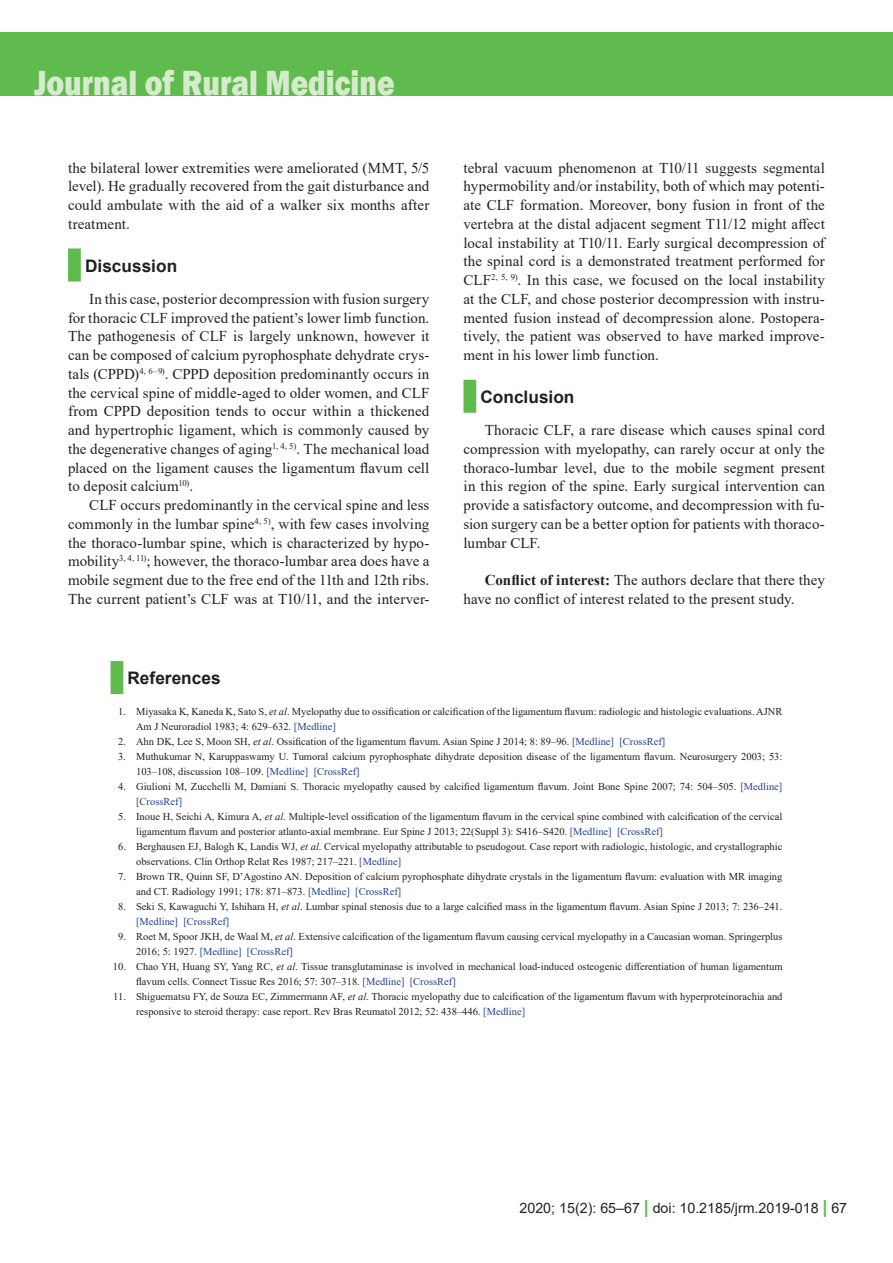
<style>
.page{position:relative;width:893px;height:1263px;background:#fff}
.page>*{position:absolute;margin:0;border:0;box-sizing:border-box;transform-origin:0 0}
.t1{font:800 36px "Franklin Gothic";color:#d6eacc;scale:.83 1}
.t2{font:700 17.25px "Arial";color:#231f20}
.t3{font:15px/18.8px "Times New Roman";letter-spacing:.005em;color:#231f20;text-align:justify}
.t4{font:14.25px "Arial";color:#231f20}
.t5{font:10.5px/15px "Times New Roman";color:#231f20}
.s1{font-weight:700}
.s2{font-style:italic}
.s3{color:#253f8e}
.s4{font-weight:700;font-size:18px;color:#5fbb4e}
</style>
<div class="page">
<div style="left:0;top:32px;width:893px;height:64px;background:#5fbb4e"></div>
<div style="left:68px;top:248px;width:13px;height:33px;background:#5fbb4e"></div>
<div style="left:463px;top:380px;width:13px;height:33px;background:#5fbb4e"></div>
<div style="left:111px;top:661px;width:12px;height:33px;background:#5fbb4e"></div>
<h1 class="t1" style="left:34px;top:59px;width:436px">Journal of Rural Medicine</h1>
<p class="t3" style="left:68px;top:158px;width:363px">the bilateral lower extremities were ameliorated (MMT, 5/5 level). He gradually recovered from the gait disturbance and could ambulate with the aid of a walker six months after treatment.</p>
<p class="t2" style="left:85px;top:253px;width:94px">Discussion</p>
<p class="t3" style="left:68px;top:289px;width:363px;text-indent:21px">In this case, posterior decompression with fusion surgery for thoracic CLF improved the patient’s lower limb function.<br>The pathogenesis of CLF is largely unknown, however it can be composed of calcium pyrophosphate dehydrate crys&shy;tals (CPPD)<sup>4,</sup> <sup>6–9)</sup>. CPPD deposition predominantly occurs in the cervical spine of middle-aged to older women, and CLF from CPPD deposition tends to occur within a thickened and hypertrophic ligament, which is commonly caused by the degenerative changes of aging<sup>1,</sup> <sup>4,</sup> <sup>5)</sup>. The mechanical load placed on the ligament causes the ligamentum flavum cell to deposit calcium<sup>10)</sup>.</p>
<p class="t3" style="left:68px;top:495px;width:363px;text-indent:21px">CLF occurs predominantly in the cervical spine and less commonly in the lumbar spine<sup>4,</sup> <sup>5)</sup>, with few cases involving the thoraco-lumbar spine, which is characterized by hypo&shy;mobility<sup>3,</sup> <sup>4,</sup> <sup>11)</sup>; however, the thoraco-lumbar area does have a mobile segment due to the free end of the 11th and 12th ribs.<br>The current patient’s CLF was at T10/11, and the interver-</p>
<p class="t3" style="left:463px;top:158px;width:363px">tebral vacuum phenomenon at T10/11 suggests segmental hypermobility and/or instability, both of which may potenti&shy;ate CLF formation. Moreover, bony fusion in front of the vertebra at the distal adjacent segment T11/12 might affect local instability at T10/11. Early surgical decompression of the spinal cord is a demonstrated treatment performed for CLF<sup>2,</sup> <sup>5,</sup> <sup>9)</sup>. In this case, we focused on the local instability at the CLF, and chose posterior decompression with instru&shy;mented fusion instead of decompression alone. Postopera&shy;tively, the patient was observed to have marked improve&shy;ment in his lower limb function.</p>
<p class="t2" style="left:480px;top:385px;width:95px">Conclusion</p>
<p class="t3" style="left:463px;top:420px;width:363px;text-indent:21px">Thoracic CLF, a rare disease which causes spinal cord compression with myelopathy, can rarely occur at only the thoraco-lumbar level, due to the mobile segment present in this region of the spine. Early surgical intervention can provide a satisfactory outcome, and decompression with fu&shy;sion surgery can be a better option for patients with thoraco&shy;lumbar CLF.</p>
<p class="t3" style="left:463px;top:570px;width:363px;text-indent:21px"><span class="s1">Conflict of interest:</span> The authors declare that there they have no conflict of interest related to the present study.</p>
<p class="t2" style="left:128px;top:666px;width:95px">References</p>
<p class="t5" style="left:136px;top:703px;width:648px;text-indent:-18px">1. Miyasaka K, Kaneda K, Sato S, <span class="s2">et al</span>. Myelopathy due to ossification or calcification of the ligamentum flavum: radiologic and histologic evaluations. AJNR<br>Am J Neuroradiol 1983; 4: 629–632. <span class="s3">[Medline]</span></p>
<p class="t5" style="left:118px;top:733px;width:549px">2. Ahn DK, Lee S, Moon SH, <span class="s2">et al</span>. Ossification of the ligamentum flavum. Asian Spine J 2014; 8: 89–96. <span class="s3">[Medline] [CrossRef]</span></p>
<p class="t5" style="left:136px;top:748px;width:648px;text-indent:-18px">3. Muthukumar N, Karuppaswamy U. Tumoral calcium pyrophosphate dihydrate deposition disease of the ligamentum flavum. Neurosurgery 2003; 53:<br>103–108, discussion 108–109. <span class="s3">[Medline] [CrossRef]</span></p>
<p class="t5" style="left:136px;top:778px;width:648px;text-indent:-18px">4. Giulioni M, Zucchelli M, Damiani S. Thoracic myelopathy caused by calcified ligamentum flavum. Joint Bone Spine 2007; 74: 504–505. <span class="s3">[Medline] [CrossRef]</span></p>
<p class="t5" style="left:136px;top:808px;width:648px;text-indent:-18px">5. Inoue H, Seichi A, Kimura A, <span class="s2">et al</span>. Multiple-level ossification of the ligamentum flavum in the cervical spine combined with calcification of the cervical ligamentum flavum and posterior atlanto-axial membrane. Eur Spine J 2013; 22(Suppl 3): S416–S420. <span class="s3">[Medline] [CrossRef]</span></p>
<p class="t5" style="left:136px;top:838px;width:648px;text-indent:-18px">6. Berghausen EJ, Balogh K, Landis WJ, <span class="s2">et al</span>. Cervical myelopathy attributable to pseudogout. Case report with radiologic, histologic, and crystallographic observations. Clin Orthop Relat Res 1987; 217–221. <span class="s3">[Medline]</span></p>
<p class="t5" style="left:136px;top:868px;width:648px;text-indent:-18px">7. Brown TR, Quinn SF, D’Agostino AN. Deposition of calcium pyrophosphate dihydrate crystals in the ligamentum flavum: evaluation with MR imaging and CT. Radiology 1991; 178: 871–873. <span class="s3">[Medline] [CrossRef]</span></p>
<p class="t5" style="left:136px;top:898px;width:648px;text-indent:-18px">8. Seki S, Kawaguchi Y, Ishihara H, <span class="s2">et al</span>. Lumbar spinal stenosis due to a large calcified mass in the ligamentum flavum. Asian Spine J 2013; 7: 236–241. <span class="s3">[Medline] [CrossRef]</span></p>
<p class="t5" style="left:136px;top:928px;width:648px;text-indent:-18px">9. Roet M, Spoor JKH, de Waal M, <span class="s2">et al</span>. Extensive calcification of the ligamentum flavum causing cervical myelopathy in a Caucasian woman. Springerplus<br>2016; 5: 1927. <span class="s3">[Medline] [CrossRef]</span></p>
<p class="t5" style="left:136px;top:958px;width:648px;text-indent:-23px">10. Chao YH, Huang SY, Yang RC, <span class="s2">et al</span>. Tissue transglutaminase is involved in mechanical load-induced osteogenic differentiation of human ligamentum flavum cells. Connect Tissue Res 2016; 57: 307–318. <span class="s3">[Medline] [CrossRef]</span></p>
<p class="t5" style="left:136px;top:988px;width:648px;text-indent:-23px">11. Shiguematsu FY, de Souza EC, Zimmermann AF, <span class="s2">et al</span>. Thoracic myelopathy due to calcification of the ligamentum flavum with hyperproteinorachia and responsive to steroid therapy: case report. Rev Bras Reumatol 2012; 52: 438–446. <span class="s3">[Medline]</span></p>
<p class="t4" style="left:519px;top:1198px;width:329px">2020; 15(2): 65–67 <span class="s4">|</span> doi: 10.2185/jrm.2019-018 <span class="s4">|</span> 67</p>
</div>
